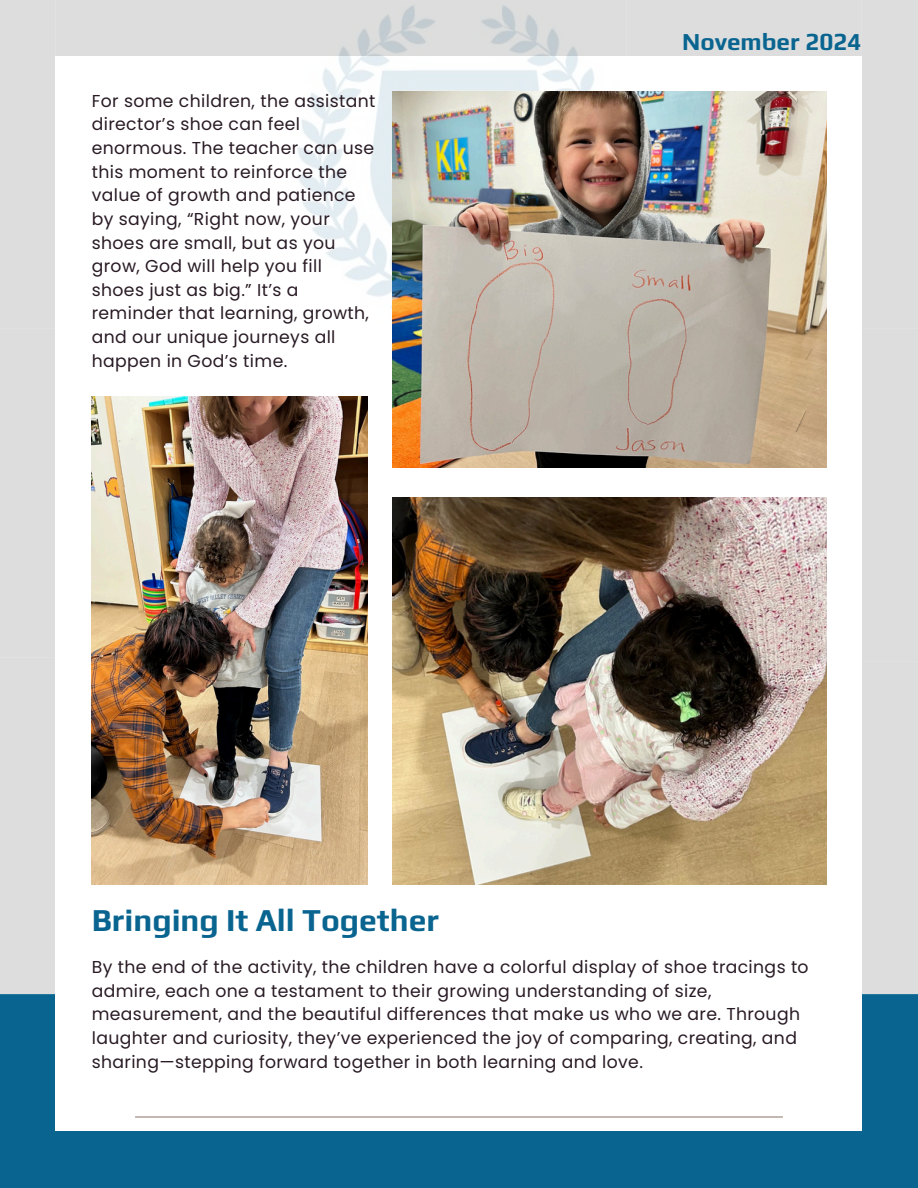
<style>
.page{position:relative;width:918px;height:1188px;background:#fff}
.page>*{position:absolute;margin:0;border:0;box-sizing:border-box;transform-origin:0 0}
.t1{font:700 31.8px "Play";color:#096590}
.t2{font:700 24.3px "Play";color:#096590}
.t3{font:17.25px/23.7px "Poppins";letter-spacing:.02em;color:#291b25}
</style>
<div class="page">
<div style="left:0;top:994px;width:918px;height:194px;background:#096590"></div>
<div style="left:56px;top:57px;width:806px;height:1074px;background:#fff"></div>
<hr style="left:135px;top:1116px;width:648px;height:2px;background:#968174">
<div style="left:0;top:0;width:56px;height:995px;background:#ddd"></div>
<div style="left:862px;top:0;width:56px;height:995px;background:#ddd"></div>
<img style="left:291px;top:0;width:335px;height:308px">
<img style="left:92px;top:396px;width:275px;height:488px">
<img style="left:392px;top:497px;width:434px;height:387px">
<img style="left:392px;top:92px;width:434px;height:376px">
<p class="t3" style="left:92px;top:89px;width:285px">For some children, the assistant director’s shoe can feel enormous. The teacher can use this moment to reinforce the value of growth and patience by saying, “Right now, your shoes are small, but as you grow, God will help you fill shoes just as big.” It’s a reminder that learning, growth, and our unique journeys all happen in God’s time.</p>
<p class="t1" style="left:92px;top:901px;width:349px">Bringing It All Together</p>
<p class="t2" style="left:682px;top:27px;width:181px">November 2024</p>
<p class="t3" style="left:92px;top:955px;width:718px">By the end of the activity, the children have a colorful display of shoe tracings to admire, each one a testament to their growing understanding of size, measurement, and the beautiful differences that make us who we are. Through laughter and curiosity, they’ve experienced the joy of comparing, creating, and sharing—stepping forward together in both learning and love.</p>
</div>
